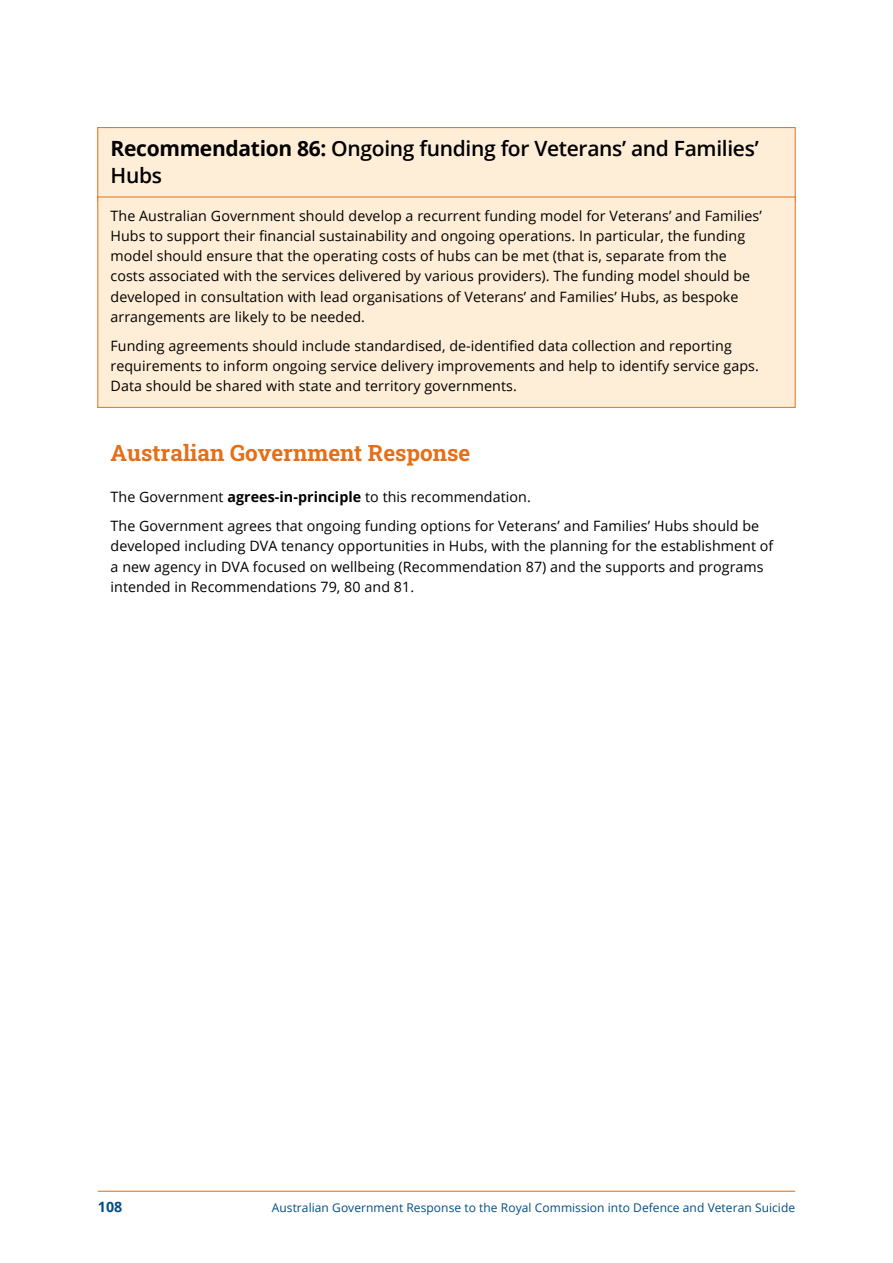
<style>
.page{position:relative;width:893px;height:1263px;background:#fff}
.page>*{position:absolute;margin:0;border:0;box-sizing:border-box;transform-origin:0 0}
.t1{font:22.5px "Roboto Slab";color:#e56f17}
.t2{font:600 21px/27px "Open Sans";letter-spacing:-.015em;color:#000}
.t3{font:14.25px/20.2px "Open Sans";letter-spacing:.005em;color:#000}
.t4{font:700 14.25px "Open Sans";color:#004e87}
.t5{font:12px "Open Sans";letter-spacing:.005em;color:#004e87}
.s1{font-weight:700}
</style>
<div class="page">
<hr style="left:98px;top:1191px;width:697px;height:1px;background:#e56f17">
<div style="left:98px;top:128px;width:697px;height:73px;background:#ffeed7"></div>
<div style="left:98px;top:127px;width:697px;height:74px;border:1px solid #e56f17"></div>
<div style="left:98px;top:197px;width:697px;height:211px;background:#ffeed7;border:1px solid #e56f17"></div>
<h2 class="t2" style="left:111px;top:135px;width:650px"><span class="s1">Recommendation 86:</span> Ongoing funding for Veterans’ and Families’<br>Hubs</h2>
<p class="t3" style="left:111px;top:205px;width:653px">The Australian Government should develop a recurrent funding model for Veterans’ and Families’ Hubs to support their financial sustainability and ongoing operations. In particular, the funding model should ensure that the operating costs of hubs can be met (that is, separate from the costs associated with the services delivered by various providers). The funding model should be developed in consultation with lead organisations of Veterans’ and Families’ Hubs, as bespoke arrangements are likely to be needed.</p>
<p class="t3" style="left:111px;top:335px;width:650px">Funding agreements should include standardised, de‑identified data collection and reporting requirements to inform ongoing service delivery improvements and help to identify service gaps.<br>Data should be shared with state and territory governments.</p>
<h1 class="t1" style="left:111px;top:437px;width:361px">Australian Government Response</h1>
<p class="t3" style="left:111px;top:482px;width:650px;line-height:28.8px">The Government <span class="s1">agrees-in-principle</span> to this recommendation.<br>The Government agrees that ongoing funding options for Veterans’ and Families’ Hubs should be</p>
<p class="t3" style="left:111px;top:536px;width:664px">developed including DVA tenancy opportunities in Hubs, with the planning for the establishment of a new agency in DVA focused on wellbeing (Recommendation 87) and the supports and programs intended in Recommendations 79, 80 and 81.</p>
<p class="t4" style="left:98px;top:1196px;width:26px">108</p>
<p class="t5" style="left:272px;top:1199px;width:525px">Australian Government Response to the Royal Commission into Defence and Veteran Suicide</p>
</div>
